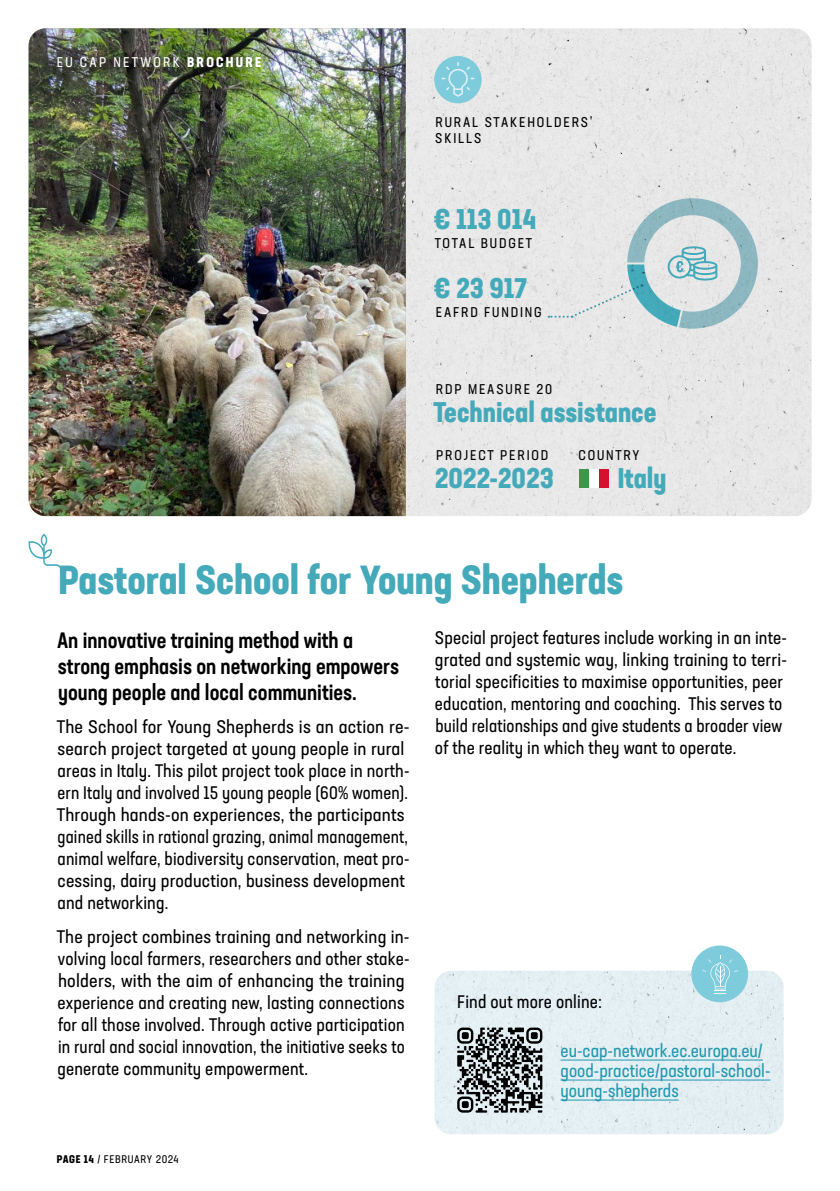
<style>
.page{position:relative;width:840px;height:1191px;background:#fff}
.page>*{position:absolute;margin:0;border:0;box-sizing:border-box;transform-origin:0 0}
.t1{font:700 condensed 40px "Neusa Next Std";color:#44a9b9}
.t2{font:700 condensed 28px "Neusa Next Std";color:#44a9b9}
.t3{font:500 condensed 22px/26px "Neusa Next Std";color:#000}
.t4{font:condensed 18px/22px "Neusa Next Std";letter-spacing:.01em;color:#000;scale:1.05 1}
.t5{font:condensed 18px/22px "Neusa Next Std";letter-spacing:.01em;color:#000;scale:1.04 1}
.t6{font:condensed 18px/22px "Neusa Next Std";letter-spacing:.01em;color:#000}
.t7{font:condensed 18px/20px "Neusa Next Std";color:#2098af}
.t8{font:condensed 14px/16px "Neusa Next Std";letter-spacing:.13em;color:#000}
.t9{font:condensed 14px "Neusa Next Std";letter-spacing:.16em;color:#fff}
.t10{font:condensed 11px "Neusa Next Std";letter-spacing:.055em;color:#000}
.s1{font-weight:700}
</style>
<div class="page">
<div style="left:405px;top:28px;width:406px;height:488px;background:#e8e8e8"></div>
<div style="left:434px;top:970px;width:349px;height:164px;background:#e3eff3"></div>
<img style="left:29px;top:28px;width:376px;height:488px">
<div style="left:434px;top:56px;width:47px;height:47px;background:#7dcbdb;border-radius:50%"></div>
<svg style="left:440px;top:61px;width:35px;height:36px"></svg>
<div style="left:691px;top:945px;width:56px;height:57px;background:#7dcbdb;border-radius:50%"></div>
<svg style="left:702px;top:955px;width:35px;height:36px"></svg>
<hr style="left:560px;top:1059px;width:202px;height:1px;background:#2098af">
<hr style="left:560px;top:1079px;width:210px;height:1px;background:#2098af">
<hr style="left:560px;top:1099px;width:118px;height:1px;background:#2098af">
<svg style="left:29px;top:533px;width:33px;height:39px"></svg>
<svg style="left:457px;top:1027px;width:85px;height:85px;background:#72797b"></svg>
<div style="left:579px;top:469px;width:9px;height:19px;background:#3e9648"></div>
<div style="left:588px;top:469px;width:10px;height:19px;background:#fff"></div>
<div style="left:598px;top:469px;width:10px;height:19px;background:#d51130"></div>
<svg style="left:548px;top:192px;width:215px;height:142px;background:#cedbdd"></svg>
<img style="left:41px;top:47px;width:224px;height:31px">
<p class="t9" style="left:57px;top:54px;width:206px">EU CAP NETWORK <span class="s1">BROCHURE</span></p>
<p class="t8" style="left:435px;top:114px;width:159px">RURAL STAKEHOLDERS’<br>SKILLS</p>
<h2 class="t2" style="left:434px;top:201px;width:103px">€ 113 014</h2>
<p class="t8" style="left:434px;top:235px;width:99px">TOTAL BUDGET</p>
<h2 class="t2" style="left:434px;top:270px;width:94px">€ 23 917</h2>
<p class="t8" style="left:435px;top:304px;width:107px">EAFRD FUNDING</p>
<p class="t8" style="left:435px;top:381px;width:118px">RDP MEASURE 20</p>
<h2 class="t2" style="left:433px;top:394px;width:224px">Technical assistance</h2>
<p class="t8" style="left:436px;top:446px;width:114px">PROJECT PERIOD</p>
<h2 class="t2" style="left:434px;top:460px;width:121px">2022-2023</h2>
<p class="t8" style="left:578px;top:447px;width:62px">COUNTRY</p>
<h2 class="t2" style="left:617px;top:460px;width:50px">Italy</h2>
<h1 class="t1" style="left:58px;top:554px;width:566px">Pastoral School for Young Shepherds</h1>
<p class="t3" style="left:57px;top:627px;width:343px">An innovative training method with a strong emphasis on networking empowers young people and local communities.</p>
<p class="t4" style="left:57px;top:716px;width:337px">The School for Young Shepherds is an action re&shy;search project targeted at young people in rural areas in Italy. This pilot project took place in north&shy;ern Italy and involved 15 young people (60% women).<br>Through hands-on experiences, the participants gained skills in rational grazing, animal management, animal welfare, biodiversity conservation, meat pro&shy;cessing, dairy production, business development and networking.</p>
<p class="t5" style="left:57px;top:925px;width:340px">The project combines training and networking in&shy;volving local farmers, researchers and other stake&shy;holders, with the aim of enhancing the training experience and creating new, lasting connections for all those involved. Through active participation in rural and social innovation, the initiative seeks to generate community empowerment.</p>
<p class="t6" style="left:434px;top:626px;width:353px">Special project features include working in an inte&shy;grated and systemic way, linking training to terri&shy;torial specificities to maximise opportunities, peer education, mentoring and coaching. This serves to build relationships and give students a broader view of the reality in which they want to operate.</p>
<p class="t6" style="left:457px;top:990px;width:146px">Find out more online:</p>
<p class="t7" style="left:560px;top:1040px;width:211px">eu-cap-network.ec.europa.eu/ good-practice/pastoral-school&shy;young-shepherds</p>
<p class="t10" style="left:57px;top:1152px;width:123px"><span class="s1">PAGE 14</span> / FEBRUARY 2024</p>
</div>
